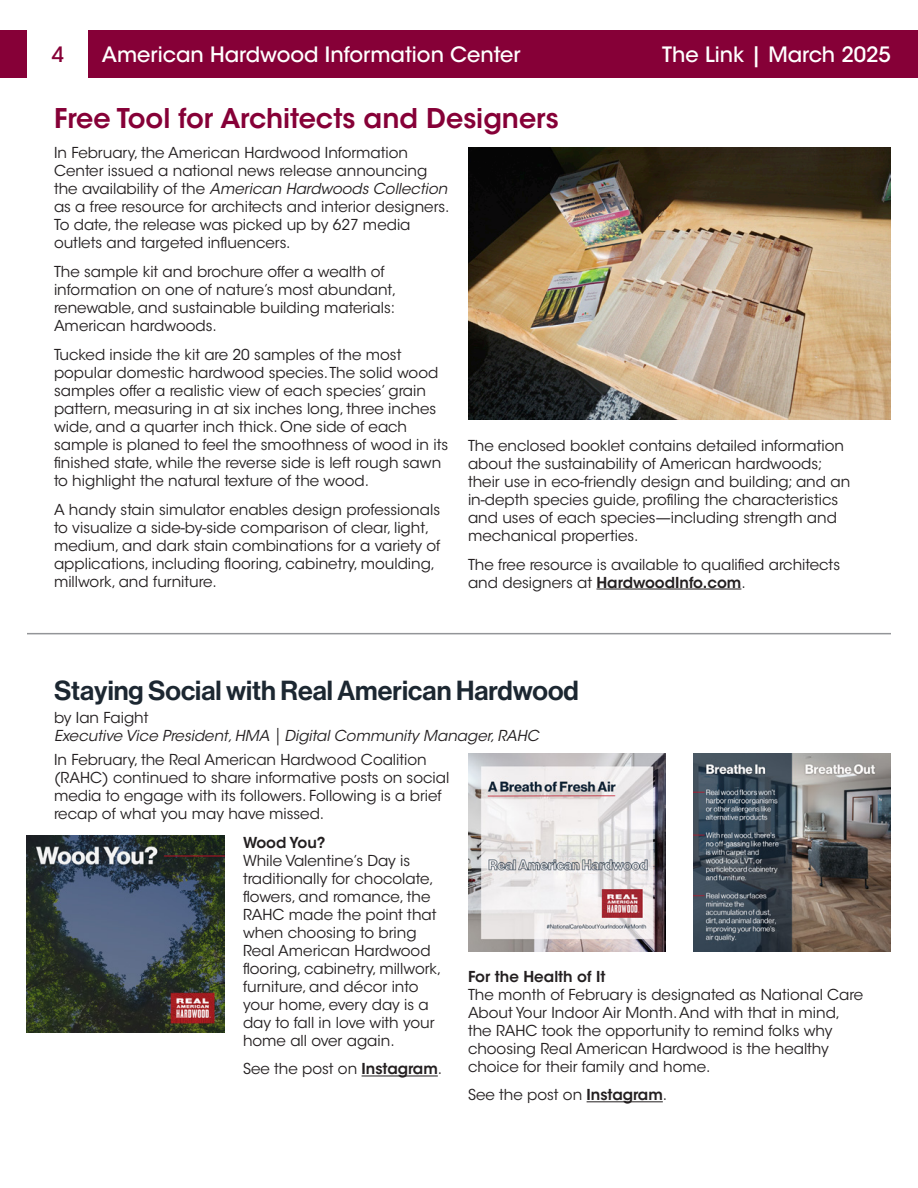
<style>
.page{position:relative;width:918px;height:1188px;background:#fff}
.page>*{position:absolute;margin:0;border:0;box-sizing:border-box;transform-origin:0 0}
.t1{font:27px "Neue Haas Display Mediu";color:#1c2731}
.t2{font:600 27px "ITC Avant Garde Std";color:#860037}
.t3{font:500 21px "ITC Avant Garde Std";color:#fff}
.t4{font:500 21px "ITC Avant Garde Std";color:#860037}
.t5{font:15px/18px "ITC Avant Garde Std";color:#231f20}
.t6{font:italic 15px/18px "ITC Avant Garde Std";color:#231f20}
.t7{font:600 15px "ITC Avant Garde Std";color:#231f20}
.s1{font-style:italic}
.s2{font-weight:600}
.s3{font-style:normal}
</style>
<div class="page">
<hr style="left:27px;top:633px;width:864px;height:1px;background:#939598">
<div style="left:88px;top:30px;width:830px;height:48px;background:#860037"></div>
<div style="left:0;top:30px;width:27px;height:48px;background:#860037"></div>
<hr style="left:597px;top:589px;width:144px;height:1px;background:#231f20">
<hr style="left:362px;top:1076px;width:76px;height:1px;background:#231f20">
<hr style="left:587px;top:1101px;width:76px;height:1px;background:#231f20">
<img style="left:469px;top:754px;width:197px;height:197px">
<img style="left:694px;top:754px;width:197px;height:197px">
<img style="left:27px;top:835px;width:197px;height:198px">
<img style="left:469px;top:147px;width:422px;height:273px">
<p class="t4" style="left:52px;top:41px;width:14px">4</p>
<p class="t3" style="left:102px;top:41px;width:420px">American Hardwood Information Center</p>
<p class="t3" style="left:662px;top:41px;width:230px">The Link | March 2025</p>
<p class="t2" style="left:54px;top:101px;width:506px">Free Tool for Architects and Designers</p>
<p class="t5" style="left:54px;top:144px;width:397px">In February, the American Hardwood Information Center issued a national news release announcing the availability of the <span class="s1">American Hardwoods Collection </span>as a free resource for architects and interior designers.<br>To date, the release was picked up by 627 media outlets and targeted influencers.</p>
<p class="t5" style="left:54px;top:263px;width:344px">The sample kit and brochure offer a wealth of information on one of nature’s most abundant, renewable, and sustainable building materials:<br>American hardwoods.</p>
<p class="t5" style="left:54px;top:346px;width:396px">Tucked inside the kit are 20 samples of the most popular domestic hardwood species. The solid wood samples offer a realistic view of each species’ grain pattern, measuring in at six inches long, three inches wide, and a quarter inch thick. One side of each sample is planed to feel the smoothness of wood in its finished state, while the reverse side is left rough sawn to highlight the natural texture of the wood.</p>
<p class="t5" style="left:54px;top:500px;width:388px">A handy stain simulator enables design professionals to visualize a side-by-side comparison of clear, light, medium, and dark stain combinations for a variety of applications, including flooring, cabinetry, moulding, millwork, and furniture.</p>
<p class="t5" style="left:468px;top:436px;width:384px">The enclosed booklet contains detailed information about the sustainability of American hardwoods; their use in eco-friendly design and building; and an in-depth species guide, profiling the characteristics and uses of each species—including strength and mechanical properties.</p>
<p class="t5" style="left:468px;top:555px;width:374px">The free resource is available to qualified architects and designers at <span class="s2">HardwoodInfo.com</span>.</p>
<p class="t1" style="left:54px;top:675px;width:526px">Staying Social with Real American Hardwood</p>
<p class="t6" style="left:54px;top:709px;width:486px"><span class="s3">by Ian Faight<br></span>Executive Vice President, HMA | Digital Community Manager, RAHC</p>
<p class="t5" style="left:54px;top:751px;width:397px">In February, the Real American Hardwood Coalition (RAHC) continued to share informative posts on social media to engage with its followers. Following is a brief recap of what you may have missed.</p>
<p class="t7" style="left:243px;top:833px;width:84px">Wood You?</p>
<p class="t5" style="left:243px;top:851px;width:200px">While Valentine’s Day is traditionally for chocolate, flowers, and romance, the<br>RAHC made the point that when choosing to bring<br>Real American Hardwood flooring, cabinetry, millwork, furniture, and décor into your home, every day is a day to fall in love with your home all over again.</p>
<p class="t5" style="left:243px;top:1060px;width:201px">See the post on <span class="s2">Instagram</span>.</p>
<p class="t7" style="left:468px;top:967px;width:139px">For the Health of It</p>
<p class="t5" style="left:468px;top:985px;width:397px">The month of February is designated as National Care About Your Indoor Air Month. And with that in mind, the RAHC took the opportunity to remind folks why choosing Real American Hardwood is the healthy choice for their family and home.</p>
<p class="t5" style="left:468px;top:1086px;width:201px">See the post on <span class="s2">Instagram</span>.</p>
</div>
